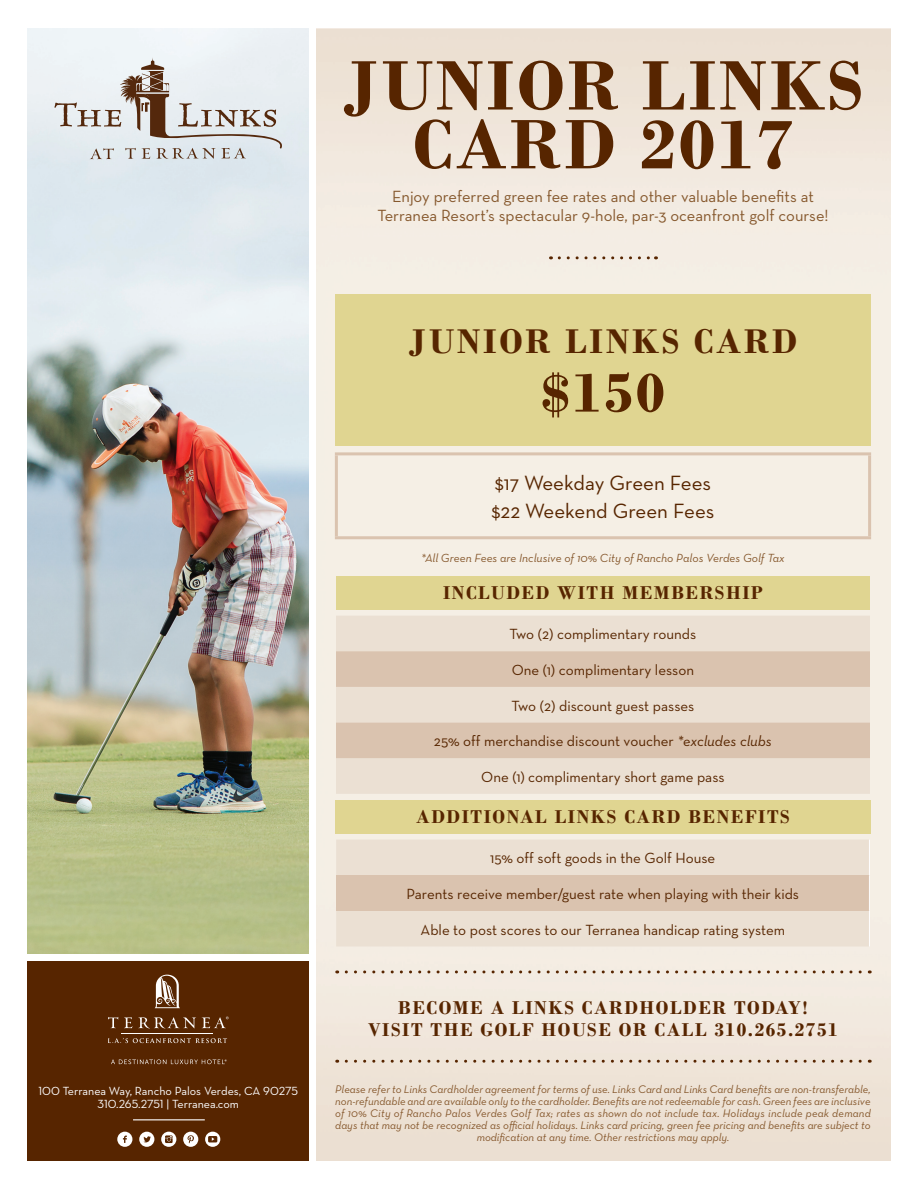
<style>
.page{position:relative;width:918px;height:1188px;background:#fff}
.page>*{position:absolute;margin:0;border:0;box-sizing:border-box;transform-origin:0 0}
.t1{font:700 73.65px/58.8px "Bodoni";letter-spacing:.04em;color:#572500;text-align:center}
.t2{font:700 58.5px "Bodoni";color:#572500}
.t3{font:700 36px "Bodoni";letter-spacing:.08em;color:#572500}
.t4{font:21px/28.5px "Neutraface Text";color:#572500}
.t5{font:700 19.5px/22.5px "Bodoni";letter-spacing:.08em;color:#572500;text-align:center}
.t6{font:16.5px/19.5px "Neutraface Text";color:#86582d;text-align:center}
.t7{font:15px "Neutraface Text";color:#572500}
.t8{font:12px/13.5px "Neutraface Text";color:#fff;text-align:center}
.t9{font:italic 12px "Neutraface Text";color:#86582d}
.t10{font:italic 11.25px/12px "Neutraface Text";color:#86582d;text-align:center}
.s1{font-style:italic}
</style>
<div class="page">
<img style="left:316px;top:29px;width:575px;height:1132px">
<div style="left:27px;top:959px;width:282px;height:202px;background:#572500"></div>
<svg style="left:155px;top:975px;width:25px;height:33px"></svg>
<svg style="left:108px;top:1017px;width:10px;height:11px"></svg>
<svg style="left:124px;top:1017px;width:8px;height:11px"></svg>
<svg style="left:138px;top:1017px;width:58px;height:11px"></svg>
<svg style="left:202px;top:1017px;width:26px;height:11px"></svg>
<hr style="left:122px;top:1033px;width:91px;height:1px;background:#fff">
<svg style="left:108px;top:1038px;width:119px;height:5px"></svg>
<svg style="left:111px;top:1059px;width:116px;height:5px"></svg>
<img style="left:27px;top:28px;width:282px;height:926px">
<div style="left:27px;top:954px;width:285px;height:7px;background:#fff"></div>
<svg style="left:117px;top:1132px;width:15px;height:15px"></svg>
<svg style="left:139px;top:1132px;width:15px;height:15px"></svg>
<svg style="left:183px;top:1132px;width:15px;height:15px"></svg>
<svg style="left:161px;top:1132px;width:15px;height:15px"></svg>
<svg style="left:205px;top:1132px;width:15px;height:15px"></svg>
<hr style="left:133px;top:1119px;width:72px;height:1px;background:#fff">
<svg style="left:54px;top:57px;width:228px;height:102px;background:#d3d3d3"></svg>
<div style="left:335px;top:294px;width:536px;height:152px;background:#e0d591"></div>
<hr style="left:335px;top:452px;width:536px;height:3px;background:#dac3af">
<hr style="left:335px;top:455px;width:3px;height:81px;background:#dac3af">
<hr style="left:868px;top:455px;width:3px;height:81px;background:#dac3af">
<hr style="left:335px;top:536px;width:536px;height:3px;background:#dac3af">
<div style="left:336px;top:576px;width:534px;height:34px;background:#e0d591"></div>
<div style="left:336px;top:616px;width:534px;height:178px;background:#ebe0d3"></div>
<svg style="left:336px;top:651px;width:534px;height:107px;background:#dfccbb"></svg>
<div style="left:335px;top:800px;width:536px;height:34px;background:#e0d591"></div>
<div style="left:336px;top:840px;width:533px;height:106px;background:#ebe0d3"></div>
<div style="left:336px;top:875px;width:533px;height:36px;background:#dac3af"></div>
<hr style="left:869px;top:840px;width:1px;height:35px;background:#fff">
<hr style="left:869px;top:875px;width:1px;height:36px;background:#fff">
<hr style="left:869px;top:911px;width:1px;height:35px;background:#fff">
<svg style="left:559px;top:256px;width:98px;height:3px"></svg>
<svg style="left:337px;top:970px;width:523px;height:3px;background:#cfbeae"></svg>
<svg style="left:337px;top:1060px;width:523px;height:3px;background:#cab6a4"></svg>
<h1 class="t1" style="left:343px;top:56px;width:522px">JUNIOR LINKS<br>CARD 2017</h1>
<h3 class="t6" style="left:378px;top:186px;width:452px">Enjoy preferred green fee rates and other valuable benefits at<br>Terranea Resort’s spectacular 9-hole, par-3 oceanfront golf course!</h3>
<p class="t8" style="left:38px;top:1084px;width:261px">100 Terranea Way, Rancho Palos Verdes, CA 90275<br>310.265.2751 | Terranea.com</p>
<h3 class="t3" style="left:408px;top:320px;width:390px">JUNIOR LINKS CARD</h3>
<h2 class="t2" style="left:541px;top:358px;width:125px">$150</h2>
<h3 class="t4" style="left:492px;top:468px;width:224px">$17 Weekday Green Fees $22 Weekend Green Fees</h3>
<p class="t9" style="left:421px;top:550px;width:365px">*All Green Fees are Inclusive of 10% City of Rancho Palos Verdes Golf Tax</p>
<h3 class="t5" style="left:443px;top:582px;width:321px">INCLUDED WITH MEMBERSHIP</h3>
<h3 class="t7" style="left:510px;top:625px;width:188px">Two (2) complimentary rounds</h3>
<h3 class="t7" style="left:512px;top:660px;width:184px">One (1) complimentary lesson</h3>
<h3 class="t7" style="left:512px;top:696px;width:184px">Two (2) discount guest passes</h3>
<h3 class="t7" style="left:434px;top:732px;width:340px">25% off merchandise discount voucher <span class="s1">*excludes clubs</span></h3>
<h3 class="t7" style="left:481px;top:767px;width:245px">One (1) complimentary short game pass</h3>
<h3 class="t5" style="left:416px;top:805px;width:375px">ADDITIONAL LINKS CARD BENEFITS</h3>
<h3 class="t7" style="left:490px;top:849px;width:227px">15% off soft goods in the Golf House</h3>
<h3 class="t7" style="left:407px;top:884px;width:394px">Parents receive member/guest rate when playing with their kids</h3>
<h3 class="t7" style="left:420px;top:920px;width:366px">Able to post scores to our Terranea handicap rating system</h3>
<h3 class="t5" style="left:368px;top:996px;width:471px">BECOME A LINKS CARDHOLDER TODAY!<br>VISIT THE GOLF HOUSE OR CALL 310.265.2751</h3>
<p class="t10" style="left:335px;top:1083px;width:537px">Please refer to Links Cardholder agreement for terms of use. Links Card and Links Card benefits are non-transferable, non-refundable and are available only to the cardholder. Benefits are not redeemable for cash. Green fees are inclusive of 10% City of Rancho Palos Verdes Golf Tax; rates as shown do not include tax. Holidays include peak demand days that may not be recognized as official holidays. Links card pricing, green fee pricing and benefits are subject to modification at any time. Other restrictions may apply.</p>
</div>
